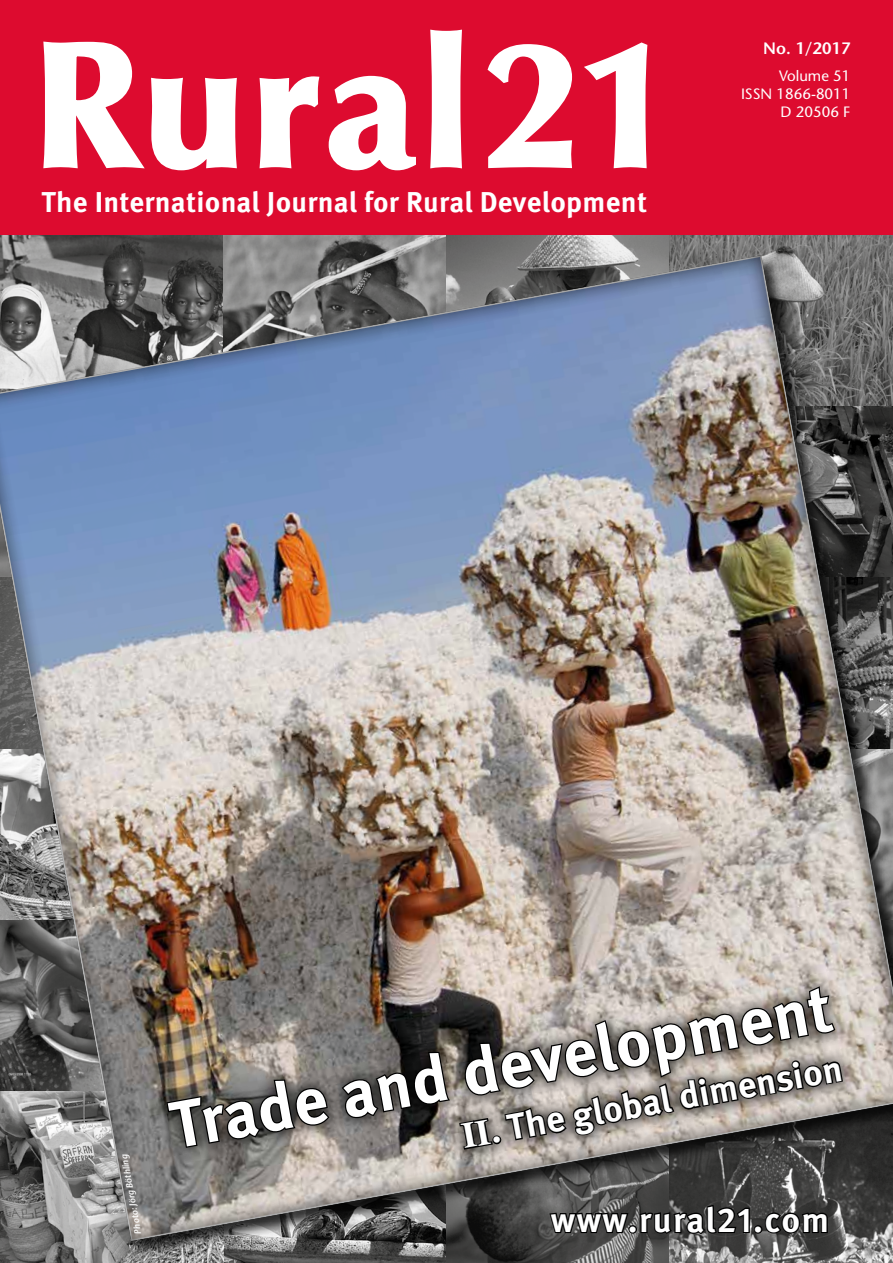
<style>
.page{position:relative;width:893px;height:1263px;background:#fff}
.page>*{position:absolute;margin:0;border:0;box-sizing:border-box;transform-origin:0 0}
.t1{font:700 176.4px "Optima LT Std";letter-spacing:.025em;color:#fff}
.t2{font:700 66px "Meta Pro";color:#fff}
.t3{font:700 36.3px "Meta Pro";color:#fff}
.t4{font:700 34.5px "Meta Pro";letter-spacing:.04em;color:#fff}
.t5{font:700 28.65px "Meta Pro";letter-spacing:.01em;color:#fff}
.t6{font:600 16.5px "Stone Sans Std";color:#fff}
.t7{font:500 15px/18px "Stone Sans Std";color:#fff;text-align:right}
.t8{font:italic 600 9px "Stone Sans Std";color:#fff}
.s1{font-family:"Times"}
</style>
<div class="page">
<div style="left:0;top:0;width:893px;height:236px;background:#dd0b2f"></div>
<img style="left:0;top:235px;width:223px;height:18px">
<svg style="left:223px;top:235px;width:223px;height:18px;background:#848483"></svg>
<svg style="left:446px;top:235px;width:224px;height:18px;background:#8e8e8d"></svg>
<svg style="left:670px;top:235px;width:223px;height:18px;background:#767675"></svg>
<svg style="left:0;top:1258px;width:223px;height:5px"></svg>
<img style="left:0;top:253px;width:893px;height:989px">
<svg style="left:43px;top:41px;width:194px;height:130px"></svg>
<svg style="left:259px;top:75px;width:157px;height:96px"></svg>
<svg style="left:430px;top:29px;width:32px;height:140px"></svg>
<svg style="left:487px;top:42px;width:161px;height:127px"></svg>
<img style="left:148px;top:963px;width:715px;height:262px">
<svg style="left:165px;top:1078px;width:166px;height:71px;background:#504d49"></svg>
<svg style="left:340px;top:1050px;width:111px;height:68px;background:#3b3937"></svg>
<svg style="left:458px;top:943px;width:386px;height:320px;background:#74706c"></svg>
<h1 class="t1" style="left:31px;top:2px;width:649px">Rural21</h1>
<p class="t5" style="left:41px;top:184px;width:607px">The International Journal for Rural Development</p>
<p class="t6" style="left:763px;top:38px;width:89px">No. 1/2017</p>
<p class="t7" style="left:741px;top:66px;width:111px">Volume 51<br>ISSN 1866-8011<br>D 20506 F</p>
<p class="t8" style="left:133px;top:1235px;width:82px;rotate:-100deg">Photo: Jörg Böthling</p>
<h2 class="t2" style="left:163px;top:1084px;width:672px;rotate:-10deg">Trade and development</h2>
<p class="t3" style="left:458px;top:1113px;width:387px;rotate:-10deg"><span class="s1">II</span>. The global dimension</p>
<p class="t4" style="left:551px;top:1198px;width:280px">www.rural21.com</p>
</div>
